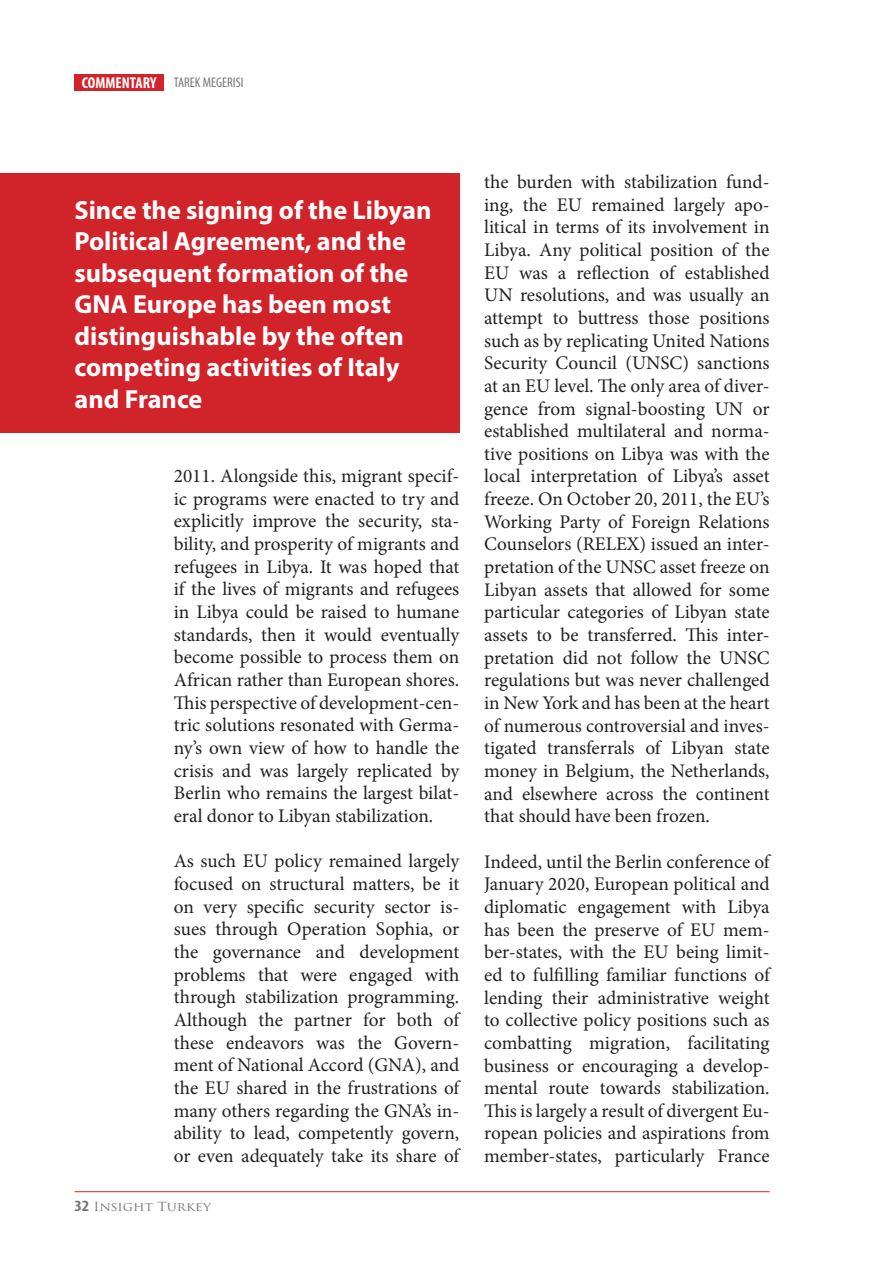
<style>
.page{position:relative;width:869px;height:1261px;background:#fff}
.page>*{position:absolute;margin:0;border:0;box-sizing:border-box;transform-origin:0 0}
.t1{font:700 26.25px/31.5px "Myriad Pro";color:#fff}
.t2{font:19.25px/22.6px "Minion Pro";letter-spacing:-.005em;color:#231f20;text-align:justify}
.t3{font:condensed 14px "Myriad Pro";color:#76787b}
.t4{font:12.25px "Trajan Pro";color:#76787b;scale:1.11 1}
.s1{font-weight:700;font-size:15.75px;color:#fff}
.s2{font-family:"Myriad Pro";font-weight:700;font-stretch:condensed;font-size:15.75px}
</style>
<div class="page">
<div style="left:74px;top:74px;width:90px;height:17px;background:#d1232a"></div>
<hr style="left:74px;top:1190px;width:695px;height:1px;background:#d1232a">
<div style="left:0;top:174px;width:459px;height:259px;background:#d1232a"></div>
<p class="t3" style="left:82px;top:74px;width:163px"><span class="s1">COMMENTARY</span> TAREK MEGERISI</p>
<h1 class="t1" style="left:74px;top:193px;width:358px">Since the signing of the Libyan<br>Political Agreement, and the subsequent formation of the<br>GNA Europe has been most distinguishable by the often competing activities of Italy and France</h1>
<p class="t2" style="left:174px;top:464px;width:287px">2011. Alongside this, migrant specif&shy;ic programs were enacted to try and explicitly improve the security, sta&shy;bility, and prosperity of migrants and refugees in Libya. It was hoped that if the lives of migrants and refugees in Libya could be raised to humane standards, then it would eventually become possible to process them on African rather than European shores.<br>This perspective of development-cen&shy;tric solutions resonated with Germa&shy;ny’s own view of how to handle the crisis and was largely replicated by Berlin who remains the largest bilat&shy;eral donor to Libyan stabilization.</p>
<p class="t2" style="left:174px;top:849px;width:287px">As such EU policy remained largely focused on structural matters, be it on very specific security sector is&shy;sues through Operation Sophia, or the governance and development problems that were engaged with through stabilization programming.<br>Although the partner for both of these endeavors was the Govern&shy;ment of National Accord (GNA), and the EU shared in the frustrations of many others regarding the GNA’s in&shy;ability to lead, competently govern, or even adequately take its share of</p>
<p class="t4" style="left:74px;top:1198px;width:124px"><span class="s2">32</span> Insight Turkey</p>
<p class="t2" style="left:484px;top:170px;width:287px">the burden with stabilization fund&shy;ing, the EU remained largely apo&shy;litical in terms of its involvement in Libya. Any political position of the EU was a reflection of established UN resolutions, and was usually an attempt to buttress those positions such as by replicating United Nations Security Council (UNSC) sanctions at an EU level. The only area of diver&shy;gence from signal-boosting UN or established multilateral and norma&shy;tive positions on Libya was with the local interpretation of Libya’s asset freeze. On October 20, 2011, the EU’s Working Party of Foreign Relations Counselors (RELEX) issued an inter&shy;pretation of the UNSC asset freeze on Libyan assets that allowed for some particular categories of Libyan state assets to be transferred. This inter&shy;pretation did not follow the UNSC regulations but was never challenged in New York and has been at the heart of numerous controversial and inves&shy;tigated transferrals of Libyan state money in Belgium, the Netherlands, and elsewhere across the continent that should have been frozen.</p>
<p class="t2" style="left:484px;top:850px;width:287px">Indeed, until the Berlin conference of January 2020, European political and diplomatic engagement with Libya has been the preserve of EU mem&shy;ber-states, with the EU being limit&shy;ed to fulfilling familiar functions of lending their administrative weight to collective policy positions such as combatting migration, facilitating business or encouraging a develop&shy;mental route towards stabilization.<br>This is largely a result of divergent Eu&shy;ropean policies and aspirations from member-states, particularly France</p>
</div>
